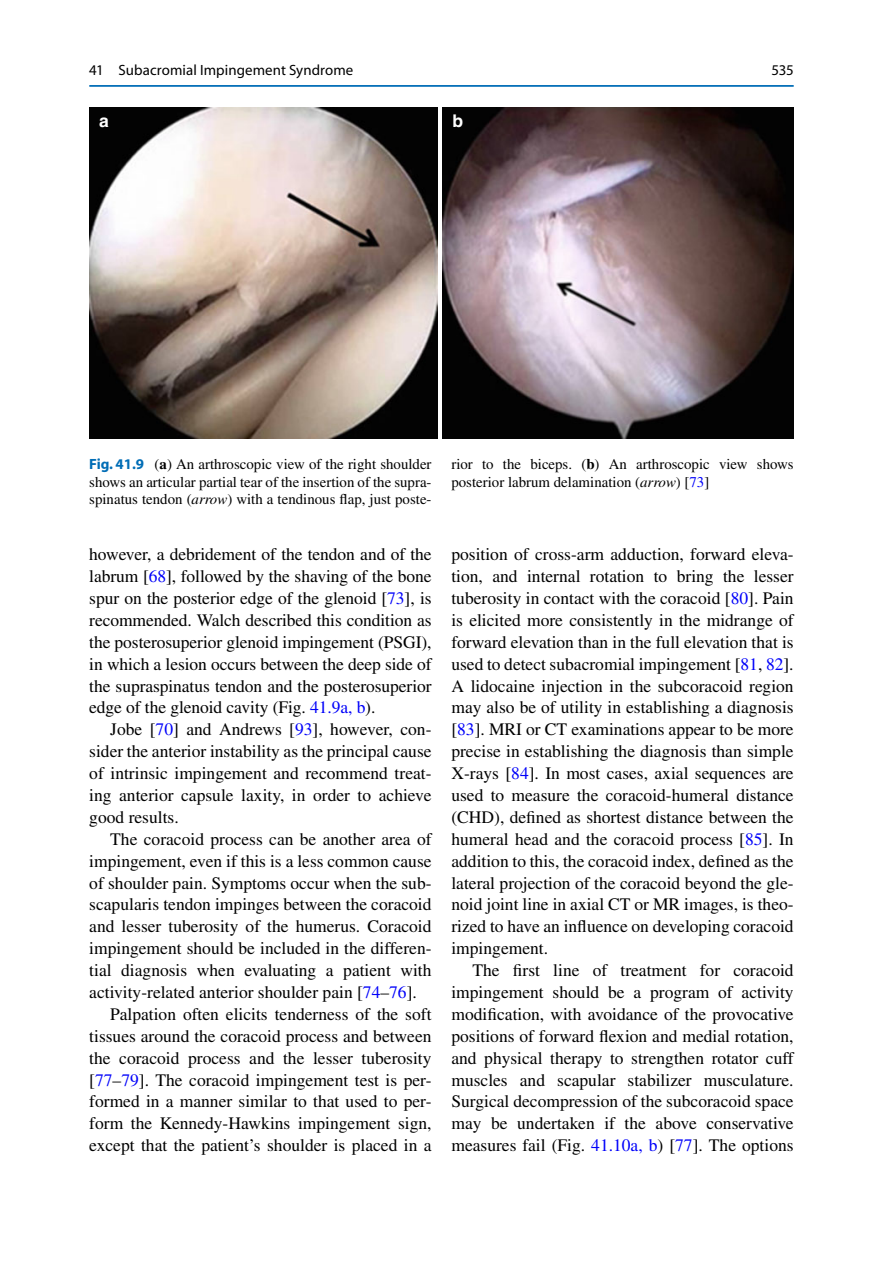
<style>
.page{position:relative;width:883px;height:1261px;background:#fff}
.page>*{position:absolute;margin:0;border:0;box-sizing:border-box;transform-origin:0 0}
.t1{font:17.5px/21.9px "Fdcnty Times";color:#000;text-align:justify}
.t2{font:700 17.5px "Clsvjl Helvetica";color:#fff}
.t3{font:14.88px/17.5px "Fdcnty Times";color:#000;text-align:justify}
.t4{font:14.88px "Rdwdqn Myriad";letter-spacing:.005em;color:#000}
.s1{font-family:"Vjfqgh Myriad";font-weight:700;color:#006db6}
.s2{font-family:"Wckvmm Times";font-weight:700}
.s3{font-family:"Wsvdjy Times";font-style:italic}
.s4{color:#0000fa}
</style>
<div class="page">
<img style="left:89px;top:107px;width:349px;height:331px">
<img style="left:443px;top:107px;width:351px;height:331px">
<hr style="left:89px;top:85px;width:705px;height:2px;background:#006db6">
<p class="t4" style="left:89px;top:64px;width:266px">41 Subacromial Impingement Syndrome</p>
<p class="t2" style="left:99px;top:114px;width:11px">a</p>
<p class="t2" style="left:452px;top:114px;width:12px">b</p>
<p class="t4" style="left:771px;top:64px;width:24px">535</p>
<p class="t3" style="left:89px;top:457px;width:344px"><span class="s1">Fig. 41.9</span> ( <span class="s2">a</span> ) An arthroscopic view of the right shoulder shows an articular partial tear of the insertion of the supra&shy;spinatus tendon ( <span class="s3">arrow</span> ) with a tendinous flap, just poste-</p>
<p class="t3" style="left:451px;top:457px;width:344px">rior to the biceps. ( <span class="s2">b</span> ) An arthroscopic view shows posterior labrum delamination ( <span class="s3">arrow</span> ) [ <span class="s4">73</span> ]</p>
<p class="t1" style="left:89px;top:545px;width:344px">however, a debridement of the tendon and of the labrum [ <span class="s4">68</span> ], followed by the shaving of the bone spur on the posterior edge of the glenoid [ <span class="s4">73</span> ], is recommended. Walch described this condition as the posterosuperior glenoid impingement (PSGI), in which a lesion occurs between the deep side of the supraspinatus tendon and the posterosuperior edge of the glenoid cavity (Fig. <span class="s4">41.9a, b</span> ).</p>
<p class="t1" style="left:89px;top:720px;width:344px;text-indent:21px">Jobe [ <span class="s4">70</span> ] and Andrews [ <span class="s4">93</span> ], however, con&shy;sider the anterior instability as the principal cause of intrinsic impingement and recommend treat&shy;ing anterior capsule laxity, in order to achieve good results.</p>
<p class="t1" style="left:110px;top:829px;width:323px">The coracoid process can be another area of</p>
<p class="t1" style="left:89px;top:851px;width:344px">impingement, even if this is a less common cause</p>
<p class="t1" style="left:89px;top:873px;width:344px">of shoulder pain. Symptoms occur when the sub-</p>
<p class="t1" style="left:89px;top:895px;width:344px">scapularis tendon impinges between the coracoid</p>
<p class="t1" style="left:89px;top:916px;width:344px">and lesser tuberosity of the humerus. Coracoid</p>
<p class="t1" style="left:89px;top:938px;width:344px">impingement should be included in the differen-</p>
<p class="t1" style="left:89px;top:960px;width:344px">tial diagnosis when evaluating a patient with</p>
<p class="t1" style="left:89px;top:982px;width:329px">activity-related anterior shoulder pain [ <span class="s4">74</span> – <span class="s4">76</span> ].</p>
<p class="t1" style="left:110px;top:1004px;width:323px">Palpation often elicits tenderness of the soft</p>
<p class="t1" style="left:89px;top:1026px;width:344px">tissues around the coracoid process and between</p>
<p class="t1" style="left:89px;top:1048px;width:344px">the coracoid process and the lesser tuberosity</p>
<p class="t1" style="left:89px;top:1070px;width:344px">[ <span class="s4">77</span> – <span class="s4">79</span> ]. The coracoid impingement test is per-</p>
<p class="t1" style="left:89px;top:1091px;width:344px">formed in a manner similar to that used to per-</p>
<p class="t1" style="left:89px;top:1113px;width:344px">form the Kennedy-Hawkins impingement sign,</p>
<p class="t1" style="left:89px;top:1135px;width:344px">except that the patient’s shoulder is placed in a</p>
<p class="t1" style="left:451px;top:545px;width:344px">position of cross-arm adduction, forward eleva&shy;tion, and internal rotation to bring the lesser tuberosity in contact with the coracoid [ <span class="s4">80</span> ]. Pain is elicited more consistently in the midrange of forward elevation than in the full elevation that is used to detect subacromial impingement [ <span class="s4">81</span> , <span class="s4">82</span> ].<br>A lidocaine injection in the subcoracoid region may also be of utility in establishing a diagnosis [ <span class="s4">83</span> ]. MRI or CT examinations appear to be more precise in establishing the diagnosis than simple X-rays [ <span class="s4">84</span> ]. In most cases, axial sequences are used to measure the coracoid-humeral distance (CHD), defined as shortest distance between the humeral head and the coracoid process [ <span class="s4">85</span> ]. In addition to this, the coracoid index, defined as the lateral projection of the coracoid beyond the gle&shy;noid joint line in axial CT or MR images, is theo&shy;rized to have an influence on developing coracoid impingement.</p>
<p class="t1" style="left:451px;top:960px;width:344px;text-indent:21px">The first line of treatment for coracoid impingement should be a program of activity modification, with avoidance of the provocative positions of forward flexion and medial rotation, and physical therapy to strengthen rotator cuff muscles and scapular stabilizer musculature.<br>Surgical decompression of the subcoracoid space may be undertaken if the above conservative measures fail (Fig. <span class="s4">41.10a, b</span> ) [ <span class="s4">77</span> ]. The options</p>
</div>
